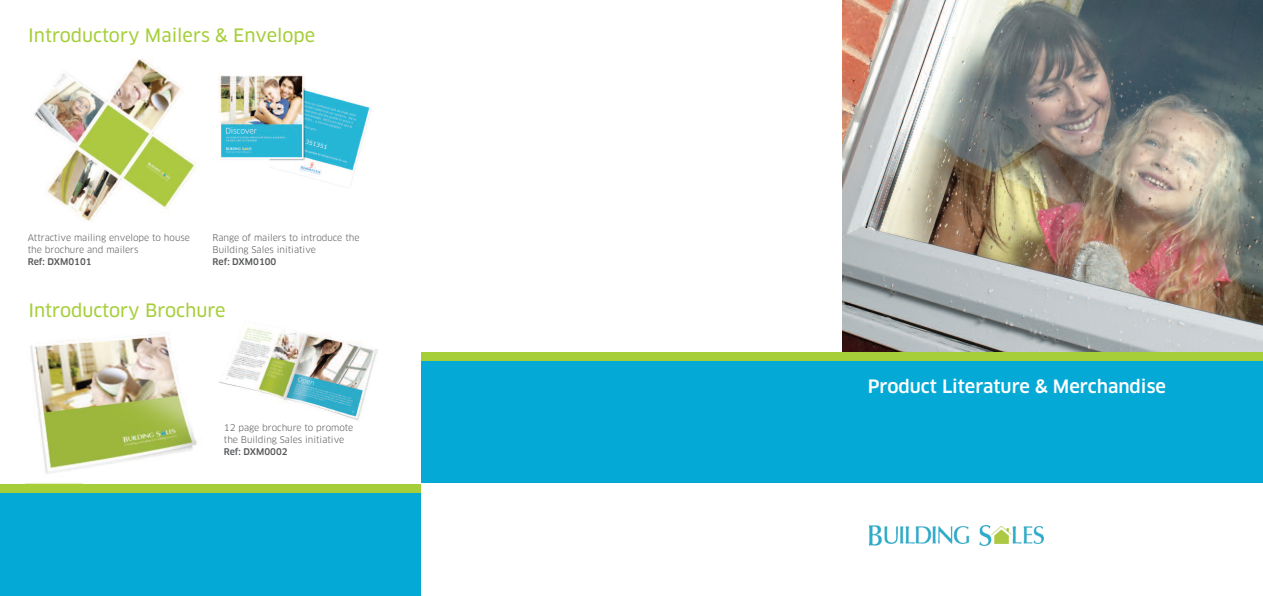
<style>
.page{position:relative;width:1263px;height:596px;background:#fff}
.page>*{position:absolute;margin:0;border:0;box-sizing:border-box;transform-origin:0 0}
.t1{font:18px "Clan News";color:#a6ce39}
.t2{font:500 18px "Clan";color:#fff}
.t3{font:9px/12px "Clan";color:#57585a}
.t4{font:500 9px "Clan";color:#57585a}
</style>
<div class="page">
<img style="left:34px;top:59px;width:162px;height:162px">
<img style="left:842px;top:0;width:421px;height:352px">
<div style="left:421px;top:360px;width:842px;height:235px;background:#05a9d6"></div>
<div style="left:421px;top:352px;width:842px;height:9px;background:#a6ce39"></div>
<div style="left:421px;top:483px;width:842px;height:112px;background:#fff"></div>
<img style="left:869px;top:525px;width:174px;height:20px">
<div style="left:0;top:484px;width:421px;height:111px;background:#05a9d6"></div>
<div style="left:0;top:483px;width:421px;height:9px;background:#a6ce39"></div>
<img style="left:219px;top:326px;width:159px;height:95px">
<img style="left:30px;top:332px;width:167px;height:142px">
<img style="left:25px;top:483px;width:59px;height:1px">
<img style="left:218px;top:75px;width:153px;height:111px">
<h1 class="t1" style="left:28px;top:29px;width:289px">Introductory Mailers &amp; Envelope</h1>
<p class="t3" style="left:28px;top:232px;width:164px">Attractive mailing envelope to house the brochure and mailers</p>
<p class="t4" style="left:28px;top:258px;width:65px">Ref: DXM0101</p>
<p class="t3" style="left:213px;top:232px;width:148px">Range of mailers to introduce the<br>Building Sales initiative</p>
<p class="t4" style="left:213px;top:258px;width:65px">Ref: DXM0100</p>
<h1 class="t1" style="left:28px;top:303px;width:199px">Introductory Brochure</h1>
<p class="t3" style="left:224px;top:422px;width:131px">12 page brochure to promote the Building Sales initiative</p>
<p class="t4" style="left:224px;top:447px;width:65px">Ref: DXM0002</p>
<h1 class="t2" style="left:868px;top:379px;width:300px">Product Literature &amp; Merchandise</h1>
</div>
